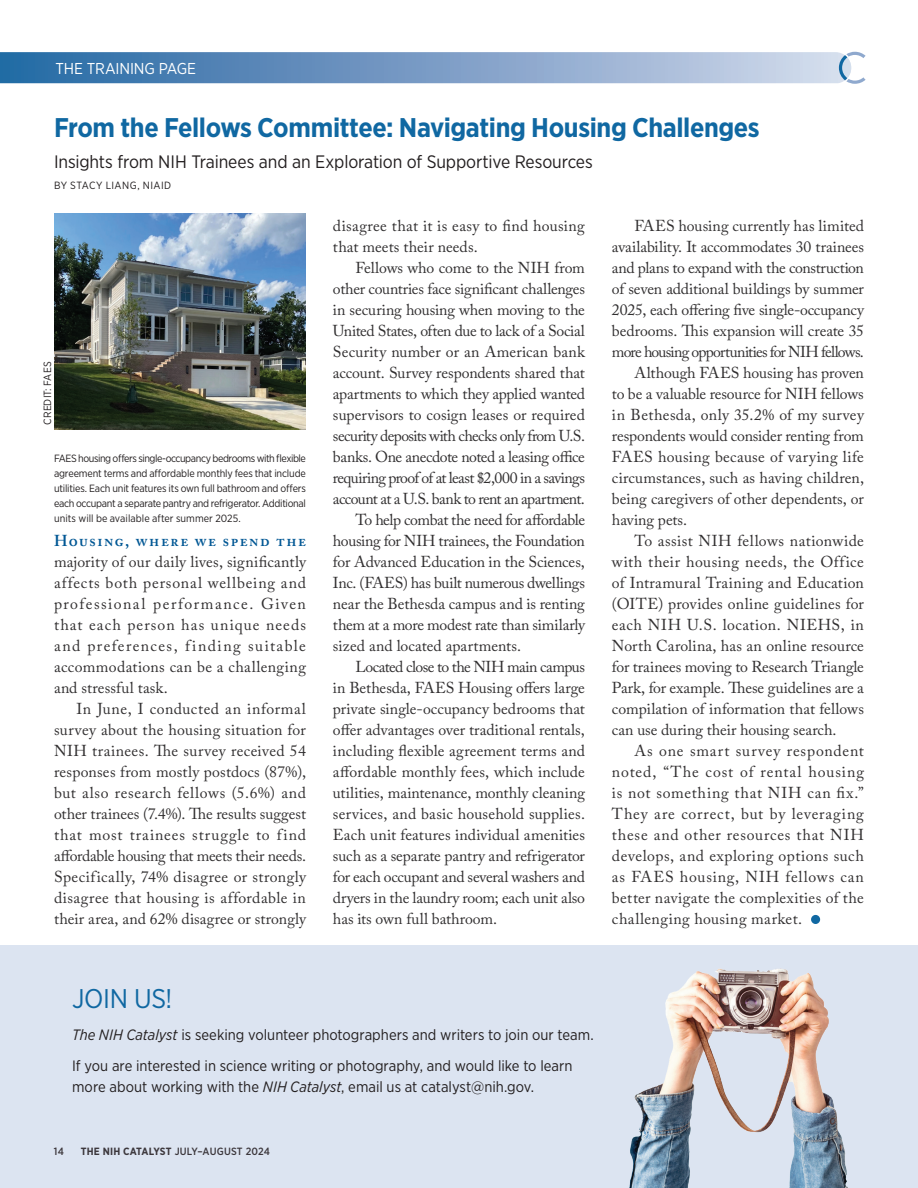
<style>
.page{position:relative;width:918px;height:1188px;background:#fff}
.page>*{position:absolute;margin:0;border:0;box-sizing:border-box;transform-origin:0 0}
.t1{font:700 27px "Gotham Narrow";letter-spacing:-.015em;color:#1068a2}
.t2{font:27px "Gotham Narrow";letter-spacing:-.015em;color:#1068a2}
.t3{font:18px "Gotham Narrow";letter-spacing:-.01em;color:#231f20}
.t4{font:15.75px/21px "Adobe Caslon Pro";color:#312f30;text-align:justify}
.t5{font:15.75px "Adobe Caslon Pro";letter-spacing:-.02em;color:#312f30}
.t6{font:15.75px "Adobe Caslon Pro";letter-spacing:-.04em;color:#312f30}
.t7{font:15.75px "Adobe Caslon Pro";letter-spacing:-.025em;color:#312f30}
.t8{font:15.75px "Adobe Caslon Pro";letter-spacing:.035em;color:#312f30}
.t9{font:15.75px "Adobe Caslon Pro";letter-spacing:.055em;color:#312f30}
.t10{font:15.75px "Adobe Caslon Pro";letter-spacing:.025em;color:#312f30}
.t11{font:15.75px "Adobe Caslon Pro";letter-spacing:.02em;color:#312f30}
.t12{font:15.75px "Adobe Caslon Pro";letter-spacing:-.035em;color:#312f30}
.t13{font:15.75px "Adobe Caslon Pro";letter-spacing:.05em;color:#312f30}
.t14{font:15.75px "Adobe Caslon Pro";letter-spacing:-.05em;color:#312f30}
.t15{font:15.75px "Adobe Caslon Pro";letter-spacing:-.03em;color:#312f30}
.t16{font:15.75px "Adobe Caslon Pro";letter-spacing:.045em;color:#312f30}
.t17{font:600 15.75px "Adobe Caslon Pro";letter-spacing:.095em;color:#005794}
.t18{font:15.75px "Gotham Narrow";letter-spacing:-.005em;color:#fff}
.t19{font:15px/31.5px "Gotham Narrow";color:#231f20}
.t20{font:10.5px/15px "Gotham Narrow";letter-spacing:.005em;color:#231f20;text-align:justify}
.t21{font:500 10.5px "Gotham Narrow";letter-spacing:.02em;color:#231f20}
.t22{font:10.5px "Gotham Narrow";letter-spacing:.04em;color:#231f20}
.s1{font-style:italic}
.s2{font-weight:700}
</style>
<div class="page">
<div style="left:0;top:945px;width:918px;height:243px;background:#dce4f1"></div>
<div style="left:811px;top:915px;width:9px;height:9px;background:#1068a2;border-radius:50%"></div>
<svg style="left:0;top:52px;width:866px;height:31px;background:#7da0c7"></svg>
<img style="left:55px;top:213px;width:251px;height:217px">
<img style="left:629px;top:968px;width:219px;height:220px">
<p class="t18" style="left:56px;top:58px;width:142px">THE TRAINING PAGE</p>
<h1 class="t1" style="left:54px;top:110px;width:707px">From the Fellows Committee: Navigating Housing Challenges</h1>
<p class="t3" style="left:54px;top:151px;width:540px">Insights from NIH Trainees and an Exploration of Supportive Resources</p>
<p class="t22" style="left:54px;top:179px;width:119px">BY STACY LIANG, NIAID</p>
<p class="t20" style="left:40px;top:425px;width:65px;rotate:-90deg">CREDIT: FAES</p>
<p class="t20" style="left:54px;top:451px;width:254px">FAES housing offers single-occupancy bedrooms with flexible agreement terms and affordable monthly fees that include utilities. Each unit features its own full bathroom and offers each occupant a separate pantry and refrigerator. Additional units will be available after summer 2025.</p>
<p class="t17" style="left:54px;top:531px;width:254px">Housing, where we spend the</p>
<p class="t4" style="left:54px;top:551px;width:254px">majority of our daily lives, significantly affects both personal wellbeing and professional performance. Given that each person has unique needs and preferences, finding suitable accommodations can be a challenging and stressful task.</p>
<p class="t4" style="left:54px;top:698px;width:254px;text-indent:23px">In June, I conducted an informal survey about the housing situation for NIH trainees. The survey received 54 responses from mostly postdocs (87%), but also research fellows (5.6%) and other trainees (7.4%). The results suggest that most trainees struggle to find affordable housing that meets their needs.<br>Specifically, 74% disagree or strongly disagree that housing is affordable in their area, and 62% disagree or strongly</p>
<p class="t4" style="left:333px;top:215px;width:253px">disagree that it is easy to find housing that meets their needs.</p>
<p class="t4" style="left:356px;top:257px;width:231px">Fellows who come to the NIH from</p>
<p class="t4" style="left:333px;top:278px;width:253px">other countries face significant challenges</p>
<p class="t4" style="left:333px;top:299px;width:253px">in securing housing when moving to the</p>
<p class="t15" style="left:333px;top:321px;width:253px">United States, often due to lack of a Social</p>
<p class="t4" style="left:333px;top:341px;width:254px">Security number or an American bank</p>
<p class="t4" style="left:333px;top:362px;width:254px">account. Survey respondents shared that</p>
<p class="t5" style="left:333px;top:384px;width:254px">apartments to which they applied wanted</p>
<p class="t4" style="left:333px;top:404px;width:253px">supervisors to cosign leases or required</p>
<p class="t6" style="left:333px;top:426px;width:254px">security deposits with checks only from U.S.</p>
<p class="t7" style="left:333px;top:447px;width:254px">banks. One anecdote noted a leasing office</p>
<p class="t6" style="left:333px;top:468px;width:253px">requiring proof of at least $2,000 in a savings</p>
<p class="t6" style="left:333px;top:489px;width:253px">account at a U.S. bank to rent an apartment.</p>
<p class="t12" style="left:356px;top:510px;width:231px">To help combat the need for affordable</p>
<p class="t5" style="left:333px;top:531px;width:253px">housing for NIH trainees, the Foundation</p>
<p class="t4" style="left:333px;top:551px;width:253px">for Advanced Education in the Sciences,</p>
<p class="t7" style="left:333px;top:573px;width:254px">Inc. (FAES) has built numerous dwellings</p>
<p class="t4" style="left:333px;top:593px;width:253px">near the Bethesda campus and is renting</p>
<p class="t5" style="left:333px;top:615px;width:253px">them at a more modest rate than similarly</p>
<p class="t4" style="left:333px;top:635px;width:190px">sized and located apartments.</p>
<p class="t12" style="left:356px;top:657px;width:231px">Located close to the NIH main campus</p>
<p class="t4" style="left:333px;top:677px;width:253px">in Bethesda, FAES Housing offers large</p>
<p class="t4" style="left:333px;top:698px;width:253px">private single-occupancy bedrooms that</p>
<p class="t4" style="left:333px;top:719px;width:253px">offer advantages over traditional rentals,</p>
<p class="t4" style="left:333px;top:740px;width:254px">including flexible agreement terms and</p>
<p class="t4" style="left:333px;top:761px;width:254px">affordable monthly fees, which include</p>
<p class="t4" style="left:333px;top:782px;width:254px">utilities, maintenance, monthly cleaning</p>
<p class="t4" style="left:333px;top:803px;width:254px">services, and basic household supplies.</p>
<p class="t4" style="left:333px;top:824px;width:254px">Each unit features individual amenities</p>
<p class="t4" style="left:333px;top:845px;width:253px">such as a separate pantry and refrigerator</p>
<p class="t5" style="left:333px;top:867px;width:253px">for each occupant and several washers and</p>
<p class="t4" style="left:333px;top:887px;width:254px">dryers in the laundry room; each unit also</p>
<p class="t4" style="left:333px;top:908px;width:166px">has its own full bathroom.</p>
<p class="t4" style="left:634px;top:215px;width:231px">FAES housing currently has limited</p>
<p class="t4" style="left:612px;top:236px;width:254px">availability. It accommodates 30 trainees</p>
<p class="t7" style="left:612px;top:258px;width:253px">and plans to expand with the construction</p>
<p class="t4" style="left:612px;top:278px;width:254px">of seven additional buildings by summer</p>
<p class="t4" style="left:612px;top:299px;width:253px">2025, each offering five single-occupancy</p>
<p class="t4" style="left:612px;top:320px;width:254px">bedrooms. This expansion will create 35</p>
<p class="t14" style="left:612px;top:342px;width:253px">more housing opportunities for NIH fellows.</p>
<p class="t4" style="left:634px;top:362px;width:231px">Although FAES housing has proven</p>
<p class="t4" style="left:612px;top:383px;width:253px">to be a valuable resource for NIH fellows</p>
<p class="t10" style="left:612px;top:405px;width:253px">in Bethesda, only 35.2% of my survey</p>
<p class="t4" style="left:612px;top:425px;width:253px">respondents would consider renting from</p>
<p class="t11" style="left:612px;top:447px;width:253px">FAES housing because of varying life</p>
<p class="t4" style="left:612px;top:467px;width:254px">circumstances, such as having children,</p>
<p class="t4" style="left:612px;top:488px;width:254px">being caregivers of other dependents, or</p>
<p class="t4" style="left:612px;top:509px;width:77px">having pets.</p>
<p class="t10" style="left:634px;top:531px;width:231px">To assist NIH fellows nationwide</p>
<p class="t8" style="left:612px;top:552px;width:254px">with their housing needs, the Office</p>
<p class="t11" style="left:612px;top:573px;width:253px">of Intramural Training and Education</p>
<p class="t4" style="left:612px;top:593px;width:254px">(OITE) provides online guidelines for</p>
<p class="t8" style="left:612px;top:615px;width:254px">each NIH U.S. location. NIEHS, in</p>
<p class="t4" style="left:612px;top:635px;width:253px">North Carolina, has an online resource</p>
<p class="t4" style="left:612px;top:656px;width:254px">for trainees moving to Research Triangle</p>
<p class="t4" style="left:612px;top:677px;width:253px">Park, for example. These guidelines are a</p>
<p class="t4" style="left:612px;top:698px;width:254px">compilation of information that fellows</p>
<p class="t4" style="left:612px;top:719px;width:226px">can use during their housing search.</p>
<p class="t9" style="left:634px;top:741px;width:231px">As one smart survey respondent</p>
<p class="t9" style="left:612px;top:762px;width:254px">noted, “The cost of rental housing</p>
<p class="t16" style="left:612px;top:783px;width:253px">is not something that NIH can fix.”</p>
<p class="t9" style="left:612px;top:804px;width:253px">They are correct, but by leveraging</p>
<p class="t13" style="left:612px;top:825px;width:253px">these and other resources that NIH</p>
<p class="t8" style="left:612px;top:846px;width:253px">develops, and exploring options such</p>
<p class="t13" style="left:612px;top:867px;width:254px">as FAES housing, NIH fellows can</p>
<p class="t4" style="left:612px;top:887px;width:254px">better navigate the complexities of the</p>
<p class="t10" style="left:612px;top:909px;width:192px">challenging housing market.</p>
<h1 class="t2" style="left:72px;top:982px;width:102px">JOIN US!</h1>
<p class="t19" style="left:72px;top:1018px;width:523px"><span class="s1">The NIH Catalyst</span> is seeking volunteer photographers and writers to join our team.<br>If you are interested in science writing or photography, and would like to learn</p>
<p class="t19" style="left:72px;top:1071px;width:463px">more about working with the <span class="s1">NIH Catalyst</span>, email us at catalyst@nih.gov.</p>
<p class="t21" style="left:54px;top:1145px;width:12px">14</p>
<p class="t21" style="left:81px;top:1145px;width:191px"><span class="s2">THE NIH CATALYST</span> JULY–AUGUST 2024</p>
</div>
